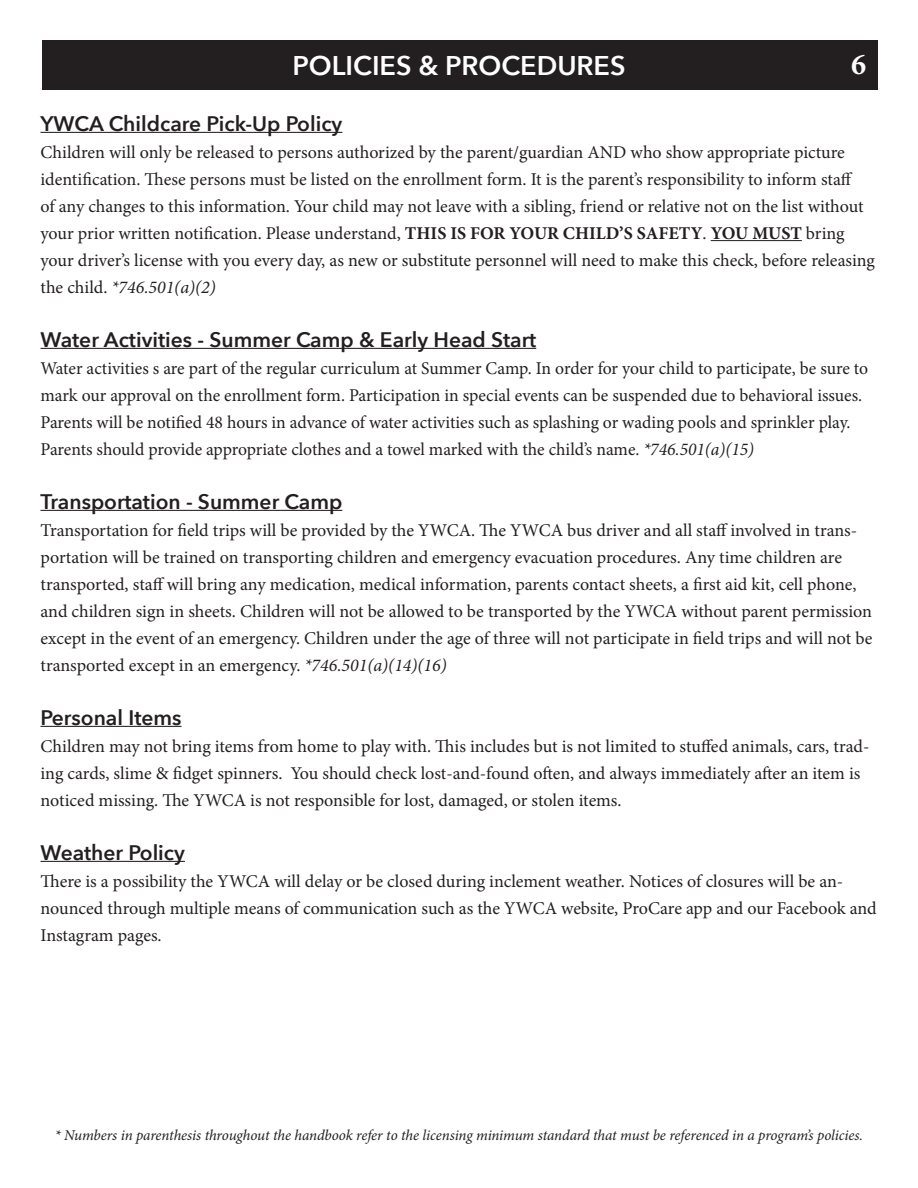
<style>
.page{position:relative;width:918px;height:1188px;background:#fff}
.page>*{position:absolute;margin:0;border:0;box-sizing:border-box;transform-origin:0 0}
.t1{font:700 30px "Minion Pro";color:#fff}
.t2{font:600 27px "Avenir Next";color:#fff}
.t3{font:600 21px "Avenir Next";color:#231f20}
.t4{font:18px/27px "Minion Pro";letter-spacing:-.005em;color:#231f20}
.t5{font:italic 15px "Minion Pro";letter-spacing:-.01em;color:#231f20}
.s1{font-weight:700}
.s2{font-style:italic}
</style>
<div class="page">
<div style="left:42px;top:40px;width:836px;height:50px;background:#231f20"></div>
<hr style="left:40px;top:132px;width:302px;height:1px;background:#231f20">
<hr style="left:711px;top:240px;width:91px;height:1px;background:#231f20">
<hr style="left:40px;top:348px;width:496px;height:1px;background:#231f20">
<hr style="left:40px;top:510px;width:302px;height:1px;background:#231f20">
<hr style="left:40px;top:726px;width:142px;height:1px;background:#231f20">
<hr style="left:40px;top:861px;width:145px;height:1px;background:#231f20">
<p class="t1" style="left:851px;top:44px;width:16px">6</p>
<p class="t2" style="left:292px;top:42px;width:335px">POLICIES &amp; PROCEDURES</p>
<p class="t3" style="left:40px;top:105px;width:303px">YWCA Childcare Pick-Up Policy</p>
<p class="t4" style="left:40px;top:139px;width:836px">Children will only be released to persons authorized by the parent/guardian AND who show appropriate picture identification. These persons must be listed on the enrollment form. It is the parent’s responsibility to inform staff<br>of any changes to this information. Your child may not leave with a sibling, friend or relative not on the list without your prior written notification. Please understand, <span class="s1">THIS IS FOR YOUR CHILD’S SAFETY</span>. <span class="s1">YOU MUST</span> bring your driver’s license with you every day, as new or substitute personnel will need to make this check, before releasing the child. <span class="s2">*746.501(a)(2)</span></p>
<p class="t3" style="left:40px;top:321px;width:497px">Water Activities - Summer Camp &amp; Early Head Start</p>
<p class="t4" style="left:40px;top:355px;width:829px">Water activities s are part of the regular curriculum at Summer Camp. In order for your child to participate, be sure to mark our approval on the enrollment form. Participation in special events can be suspended due to behavioral issues.<br>Parents will be notified 48 hours in advance of water activities such as splashing or wading pools and sprinkler play.<br>Parents should provide appropriate clothes and a towel marked with the child’s name. <span class="s2">*746.501(a)(15)</span></p>
<p class="t3" style="left:40px;top:483px;width:303px">Transportation - Summer Camp</p>
<p class="t4" style="left:40px;top:517px;width:833px">Transportation for field trips will be provided by the YWCA. The YWCA bus driver and all staff involved in trans&shy;portation will be trained on transporting children and emergency evacuation procedures. Any time children are transported, staff will bring any medication, medical information, parents contact sheets, a first aid kit, cell phone, and children sign in sheets. Children will not be allowed to be transported by the YWCA without parent permission except in the event of an emergency. Children under the age of three will not participate in field trips and will not be transported except in an emergency. <span class="s2">*746.501(a)(14)(16)</span></p>
<p class="t3" style="left:40px;top:699px;width:143px">Personal Items</p>
<p class="t4" style="left:40px;top:733px;width:831px">Children may not bring items from home to play with. This includes but is not limited to stuffed animals, cars, trad&shy;ing cards, slime &amp; fidget spinners. You should check lost-and-found often, and always immediately after an item is noticed missing. The YWCA is not responsible for lost, damaged, or stolen items.</p>
<p class="t3" style="left:40px;top:834px;width:146px">Weather Policy</p>
<p class="t4" style="left:40px;top:868px;width:838px">There is a possibility the YWCA will delay or be closed during inclement weather. Notices of closures will be an&shy;nounced through multiple means of communication such as the YWCA website, ProCare app and our Facebook and<br>Instagram pages.</p>
<p class="t5" style="left:55px;top:1125px;width:810px">* Numbers in parenthesis throughout the handbook refer to the licensing minimum standard that must be referenced in a program’s policies.</p>
</div>
